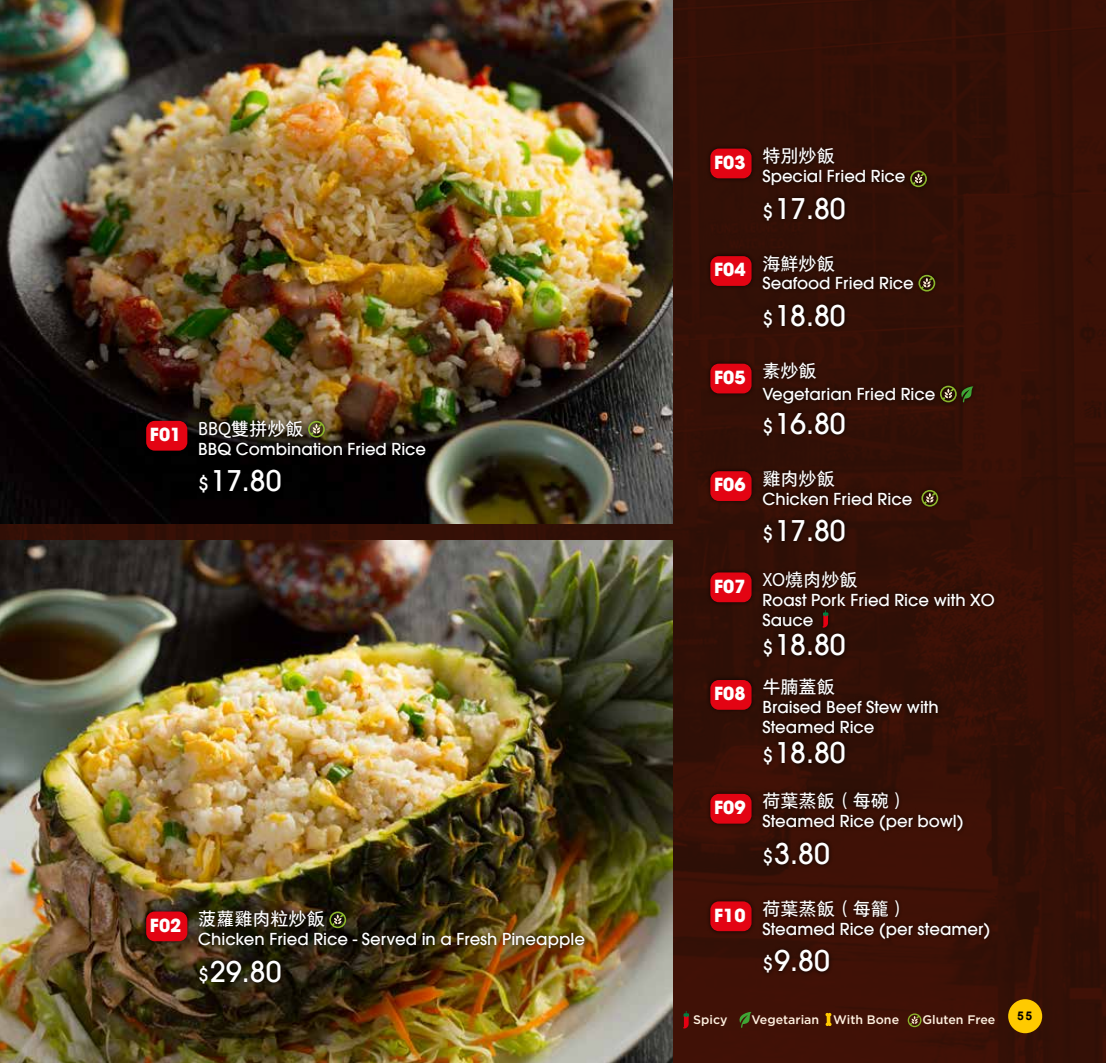
<style>
.page{position:relative;width:1106px;height:1063px;background:#fff}
.page>*{position:absolute;margin:0;border:0;box-sizing:border-box;transform-origin:0 0}
.t1{font:500 28.5px "Avant Garde LT";color:#fff}
.t2{font:18px "FZYOUH 509 R GB1 4";color:#fff}
.t3{font:700 18px "Avant Garde LT";color:#fff}
.t4{font:500 16.5px/19.8px "Avant Garde LT";color:#fff}
.t5{font:500 12.45px "Gotham";color:#fff1e0}
.t6{font:700 12px "Arial";color:#000}
.s1{font-family:"Avant Garde LT";font-weight:700}
.s2{font-size:19.5px}
</style>
<div class="page">
<img style="left:0;top:0;width:1106px;height:1063px">
<img style="left:0;top:0;width:672px;height:524px">
<img style="left:0;top:540px;width:672px;height:523px">
<div style="left:141px;top:416px;width:289px;height:81px;background:#000;opacity:.75"></div>
<div style="left:146px;top:421px;width:41px;height:30px;background:#e30413;border-radius:9px"></div>
<svg style="left:308px;top:421px;width:17px;height:17px"></svg>
<div style="left:705px;top:143px;width:226px;height:81px;background:#000;opacity:.75"></div>
<div style="left:710px;top:149px;width:41px;height:29px;background:#e30413;border-radius:9px"></div>
<svg style="left:910px;top:170px;width:17px;height:17px"></svg>
<div style="left:705px;top:358px;width:272px;height:81px;background:#000;opacity:.75"></div>
<div style="left:710px;top:364px;width:41px;height:29px;background:#e30413;border-radius:9px"></div>
<svg style="left:940px;top:386px;width:33px;height:17px"></svg>
<div style="left:705px;top:466px;width:237px;height:81px;background:#000;opacity:.75"></div>
<div style="left:710px;top:471px;width:41px;height:30px;background:#e30413;border-radius:9px"></div>
<svg style="left:921px;top:490px;width:17px;height:17px"></svg>
<div style="left:705px;top:251px;width:234px;height:81px;background:#000;opacity:.75"></div>
<div style="left:710px;top:256px;width:41px;height:30px;background:#e30413;border-radius:9px"></div>
<svg style="left:918px;top:275px;width:17px;height:17px"></svg>
<div style="left:705px;top:567px;width:294px;height:94px;background:#000;opacity:.75"></div>
<div style="left:710px;top:572px;width:41px;height:30px;background:#e30413;border-radius:9px"></div>
<svg style="left:822px;top:610px;width:6px;height:18px"></svg>
<div style="left:705px;top:675px;width:237px;height:94px;background:#000;opacity:.75"></div>
<div style="left:710px;top:680px;width:41px;height:30px;background:#e30413;border-radius:9px"></div>
<div style="left:705px;top:789px;width:262px;height:81px;background:#000;opacity:.75"></div>
<div style="left:710px;top:794px;width:41px;height:30px;background:#e30413;border-radius:9px"></div>
<div style="left:705px;top:896px;width:288px;height:81px;background:#000;opacity:.75"></div>
<div style="left:710px;top:901px;width:41px;height:30px;background:#e30413;border-radius:9px"></div>
<div style="left:141px;top:906px;width:448px;height:81px;background:#000;opacity:.75"></div>
<div style="left:146px;top:912px;width:41px;height:29px;background:#e30413;border-radius:9px"></div>
<svg style="left:329px;top:912px;width:17px;height:16px"></svg>
<svg style="left:738px;top:1011px;width:14px;height:17px"></svg>
<svg style="left:683px;top:1011px;width:6px;height:18px"></svg>
<svg style="left:825px;top:1013px;width:6px;height:13px"></svg>
<svg style="left:907px;top:1013px;width:14px;height:14px"></svg>
<div style="left:1008px;top:999px;width:34px;height:34px;background:#ffca00;border-radius:50%"></div>
<p class="t2" style="left:150px;top:419px;width:155px"><span class="s1">F01</span> BBQ雙拼炒飯</p>
<p class="t4" style="left:198px;top:439px;width:229px">BBQ Combination Fried Rice</p>
<h1 class="t1" style="left:198px;top:463px;width:85px"><span class="s2">$</span>17.80</h1>
<p class="t2" style="left:150px;top:909px;width:176px"><span class="s1">F02</span> 菠蘿雞肉粒炒飯</p>
<p class="t4" style="left:198px;top:929px;width:388px">Chicken Fried Rice - Served in a Fresh Pineapple</p>
<h1 class="t1" style="left:198px;top:954px;width:85px"><span class="s2">$</span>29.80</h1>
<p class="t2" style="left:714px;top:146px;width:122px"><span class="s1">F03</span> 特別炒飯</p>
<p class="t4" style="left:762px;top:166px;width:145px">Special Fried Rice</p>
<h1 class="t1" style="left:762px;top:191px;width:85px"><span class="s2">$</span>17.80</h1>
<p class="t2" style="left:714px;top:254px;width:122px"><span class="s1">F04</span> 海鮮炒飯</p>
<p class="t4" style="left:762px;top:274px;width:153px">Seafood Fried Rice</p>
<h1 class="t1" style="left:762px;top:298px;width:85px"><span class="s2">$</span>18.80</h1>
<p class="t3" style="left:714px;top:365px;width:104px">F05 <sup>素炒飯</sup></p>
<p class="t4" style="left:762px;top:384px;width:174px">Vegetarian Fried Rice</p>
<h1 class="t1" style="left:762px;top:406px;width:85px"><span class="s2">$</span>16.80</h1>
<p class="t2" style="left:714px;top:469px;width:122px"><span class="s1">F06</span> 雞肉炒飯</p>
<p class="t4" style="left:762px;top:489px;width:151px">Chicken Fried Rice</p>
<h1 class="t1" style="left:762px;top:513px;width:85px"><span class="s2">$</span>17.80</h1>
<p class="t2" style="left:714px;top:570px;width:145px"><span class="s1">F07</span> XO燒肉炒飯</p>
<p class="t4" style="left:762px;top:590px;width:234px">Roast Pork Fried Rice with XO<br>Sauce</p>
<h1 class="t1" style="left:762px;top:627px;width:85px"><span class="s2">$</span>18.80</h1>
<p class="t2" style="left:714px;top:678px;width:122px"><span class="s1">F08</span> 牛腩蓋飯</p>
<p class="t4" style="left:762px;top:697px;width:178px">Braised Beef Stew with<br>Steamed Rice</p>
<h1 class="t1" style="left:762px;top:735px;width:85px"><span class="s2">$</span>18.80</h1>
<p class="t2" style="left:714px;top:791px;width:194px"><span class="s1">F09</span> 荷葉蒸飯（每碗）</p>
<p class="t4" style="left:762px;top:811px;width:202px">Steamed Rice (per bowl)</p>
<h1 class="t1" style="left:762px;top:836px;width:69px"><span class="s2">$</span>3.80</h1>
<p class="t2" style="left:714px;top:899px;width:194px"><span class="s1">F10</span> 荷葉蒸飯（每籠）</p>
<p class="t4" style="left:762px;top:919px;width:229px">Steamed Rice (per steamer)</p>
<h1 class="t1" style="left:762px;top:943px;width:69px"><span class="s2">$</span>9.80</h1>
<p class="t5" style="left:693px;top:1011px;width:36px">Spicy</p>
<p class="t5" style="left:751px;top:1011px;width:149px">Vegetarian With Bone</p>
<p class="t5" style="left:922px;top:1011px;width:74px">Gluten Free</p>
<p class="t6" style="left:1017px;top:1008px;width:16px">55</p>
</div>
